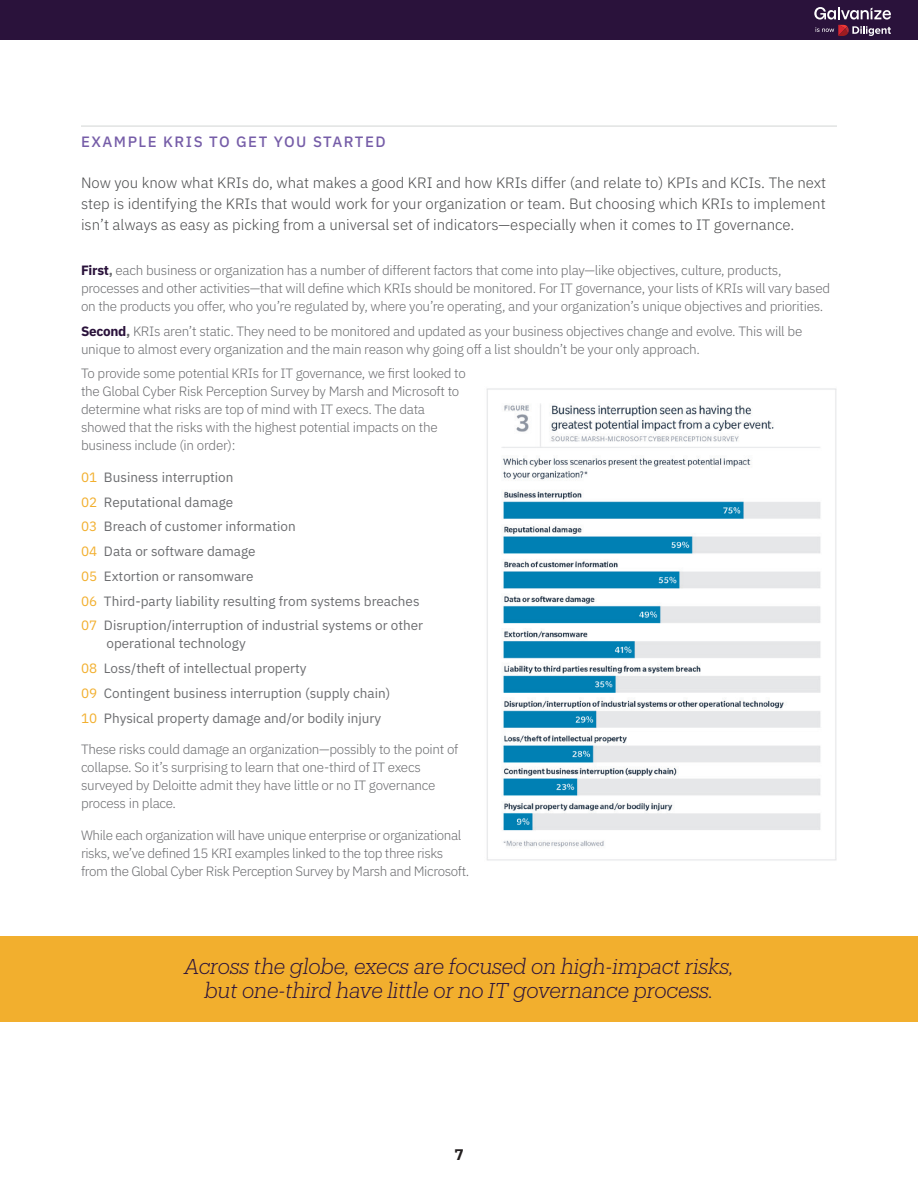
<style>
.page{position:relative;width:918px;height:1188px;background:#fff}
.page>*{position:absolute;margin:0;border:0;box-sizing:border-box;transform-origin:0 0}
.Call_outs{font:italic 300 21px/24px "Produkt";color:#2a123b;text-align:center}
.IntroCopy{font:300 15px/21px "IBM Plex Sans";color:#4b4c4d;text-align:justify}
.H5-Subheads{font:500 15px "IBM Plex Sans";letter-spacing:.1em;color:#765da8}
.t1{font:600 15px "Produkt";color:#231f20}
.Bodycopy{font:300 13.5px/18px "IBM Plex Sans";letter-spacing:-.02em;color:#6c6d70}
.t2{font:13.5px/18px "IBM Plex Sans";color:#6c6d70}
.Bodycopy_Span{font:300 13.5px/18px "IBM Plex Sans";letter-spacing:-.03em;color:#6c6d70}
.s1{font-weight:700;color:#2a123b}
.s2{font-weight:700}
.s3{color:#f2af2e}
</style>
<div class="page">
<hr style="left:81px;top:126px;width:756px;height:1px;background:#d2d5d4">
<div style="left:0;top:937px;width:918px;height:85px;background:#f2af2e"></div>
<img style="left:486px;top:388px;width:351px;height:473px">
<div style="left:0;top:0;width:918px;height:40px;background:#2a123b"></div>
<svg style="left:814px;top:7px;width:77px;height:29px"></svg>
<p class="H5-Subheads" style="left:81px;top:130px;width:306px">EXAMPLE KRIS TO GET YOU STARTED</p>
<p class="IntroCopy" style="left:81px;top:171px;width:747px">Now you know what KRIs do, what makes a good KRI and how KRIs differ (and relate to) KPIs and KCIs. The next step is identifying the KRIs that would work for your organization or team. But choosing which KRIs to implement isn’t always as easy as picking from a universal set of indicators—especially when it comes to IT governance.</p>
<p class="Bodycopy" style="left:81px;top:260px;width:751px"><span class="s1">First</span><span class="s2">,</span> each business or organization has a number of different factors that come into play—like objectives, culture, products, processes and other activities—that will define which KRIs should be monitored. For IT governance, your lists of KRIs will vary based on the products you offer, who you’re regulated by, where you’re operating, and your organization’s unique objectives and priorities.</p>
<p class="Bodycopy" style="left:81px;top:321px;width:723px"><span class="s1">Second</span><span class="s2">,</span> KRIs aren’t static. They need to be monitored and updated as your business objectives change and evolve. This will be unique to almost every organization and the main reason why going off a list shouldn’t be your only approach.</p>
<p class="Bodycopy" style="left:81px;top:364px;width:386px">To provide some potential KRIs for IT governance, we first looked to the Global Cyber Risk Perception Survey by Marsh and Microsoft to determine what risks are top of mind with IT execs. The data showed that the risks with the highest potential impacts on the business include (in order):</p>
<p class="t2" style="left:81px;top:467px;width:154px"><span class="s3">01</span> Business interruption</p>
<p class="t2" style="left:81px;top:492px;width:154px"><span class="s3">02</span> Reputational damage</p>
<p class="t2" style="left:81px;top:517px;width:216px"><span class="s3">03</span> Breach of customer information</p>
<p class="t2" style="left:81px;top:541px;width:176px"><span class="s3">04</span> Data or software damage</p>
<p class="t2" style="left:81px;top:566px;width:174px"><span class="s3">05</span> Extortion or ransomware</p>
<p class="t2" style="left:81px;top:591px;width:340px"><span class="s3">06</span> Third-party liability resulting from systems breaches</p>
<p class="t2" style="left:106px;top:616px;width:318px;text-indent:-26px"><span class="s3">07</span> Disruption/interruption of industrial systems or other operational technology</p>
<p class="t2" style="left:81px;top:658px;width:227px"><span class="s3">08</span> Loss/theft of intellectual property</p>
<p class="t2" style="left:81px;top:683px;width:311px"><span class="s3">09</span> Contingent business interruption (supply chain)</p>
<p class="t2" style="left:81px;top:708px;width:302px"><span class="s3">10</span> Physical property damage and/or bodily injury</p>
<p class="Bodycopy" style="left:81px;top:739px;width:379px">These risks could damage an organization—possibly to the point of collapse. So it’s surprising to learn that one-third of IT execs surveyed by Deloitte admit they have little or no IT governance process in place.</p>
<p class="Bodycopy_Span" style="left:81px;top:825px;width:390px">While each organization will have unique enterprise or organizational risks, we’ve defined 15 KRI examples linked to the top three risks from the Global Cyber Risk Perception Survey by Marsh and Microsoft.</p>
<p class="Call_outs" style="left:184px;top:953px;width:551px">Across the globe, execs are focused on high-impact risks, but one-third have little or no IT governance process.</p>
<p class="t1" style="left:455px;top:1144px;width:10px">7</p>
</div>
